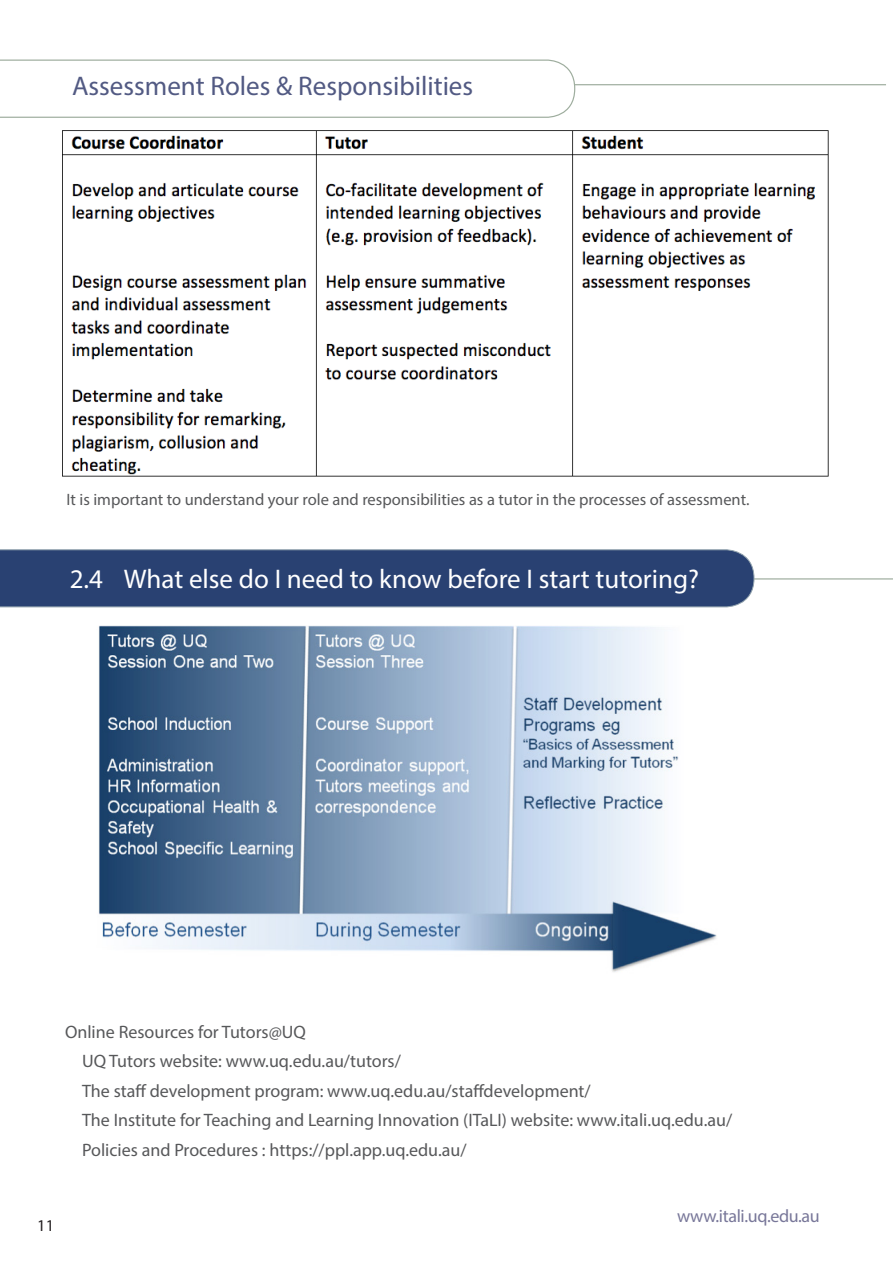
<style>
.page{position:relative;width:893px;height:1263px;background:#fff}
.page>*{position:absolute;margin:0;border:0;box-sizing:border-box;transform-origin:0 0}
.a_Heading{font:27px "Myriad Pro";color:#fff}
.a_Heading-2{font:27px "Myriad Pro";color:#525a83}
.a_BODY_TEXT{font:18px "Myriad Pro";color:#57585a}
.t1{font:18px "Myriad Pro";letter-spacing:-.02em;color:#787799}
.t2{font:16.5px "Myriad Pro";color:#57585a}
.t3{font:16.5px "Myriad Pro";color:#231f20}
</style>
<div class="page">
<hr style="left:109px;top:84px;width:777px;height:1px;background:#9ead9e">
<svg style="left:0;top:59px;width:576px;height:59px"></svg>
<hr style="left:13px;top:578px;width:880px;height:1px;background:#9ead9e">
<svg style="left:0;top:549px;width:755px;height:59px;background:#314877"></svg>
<img style="left:62px;top:130px;width:767px;height:347px">
<img style="left:99px;top:625px;width:618px;height:347px">
<p class="a_Heading-2" style="left:72px;top:70px;width:402px">Assessment Roles &amp; Responsibilities</p>
<p class="t2" style="left:66px;top:489px;width:685px">It is important to understand your role and responsibilities as a tutor in the processes of assessment.</p>
<p class="a_Heading" style="left:70px;top:562px;width:631px">2.4 What else do I need to know before I start tutoring?</p>
<p class="a_BODY_TEXT" style="left:65px;top:1021px;width:242px">Online Resources for Tutors@UQ</p>
<p class="a_BODY_TEXT" style="left:82px;top:1050px;width:320px">UQ Tutors website: www.uq.edu.au/tutors/</p>
<p class="a_BODY_TEXT" style="left:82px;top:1080px;width:510px">The staff development program: www.uq.edu.au/staffdevelopment/</p>
<p class="a_BODY_TEXT" style="left:82px;top:1109px;width:652px">The Institute for Teaching and Learning Innovation (ITaLI) website: www.itali.uq.edu.au/</p>
<p class="a_BODY_TEXT" style="left:82px;top:1139px;width:386px">Policies and Procedures : https://ppl.app.uq.edu.au/</p>
<p class="t3" style="left:37px;top:1216px;width:18px">11</p>
<p class="t1" style="left:677px;top:1205px;width:144px">www.itali.uq.edu.au</p>
</div>
